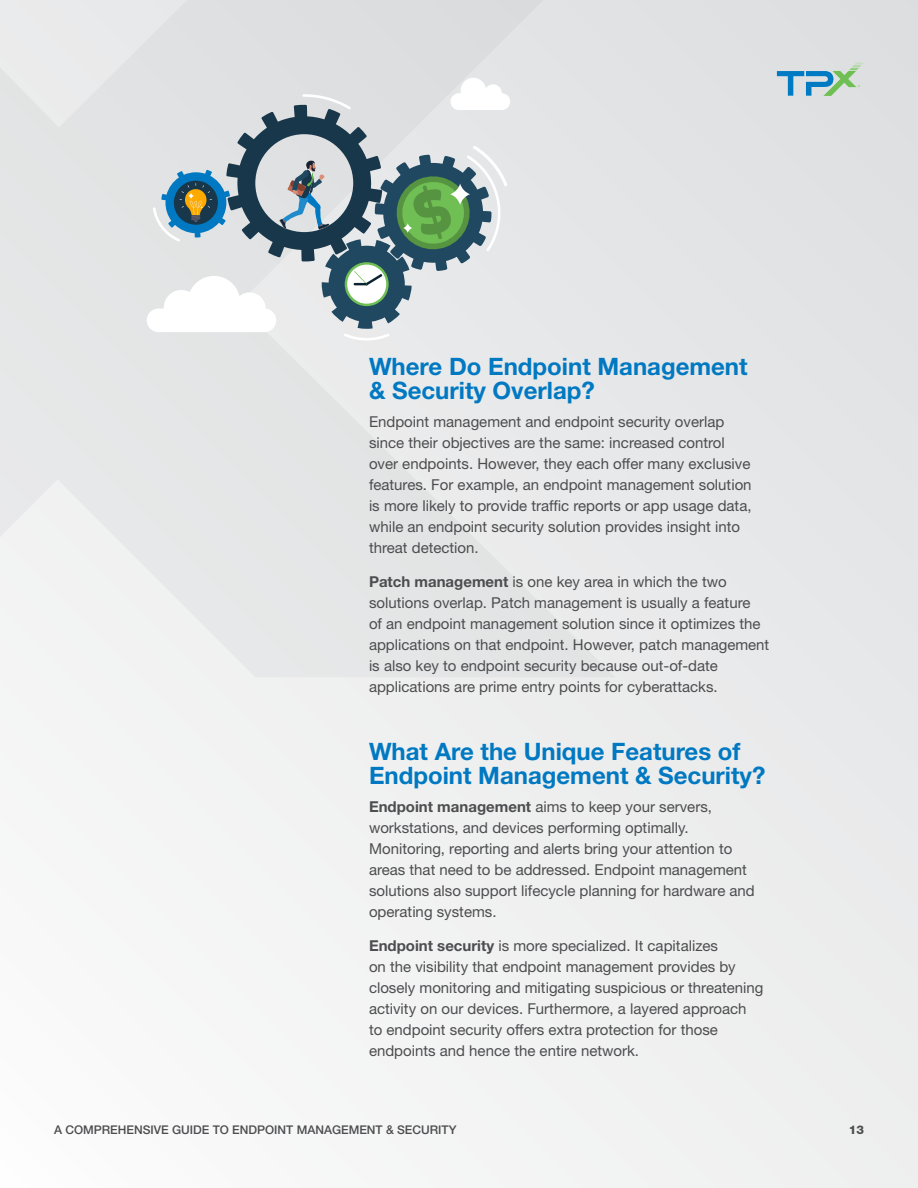
<style>
.page{position:relative;width:918px;height:1188px;background:#fff}
.page>*{position:absolute;margin:0;border:0;box-sizing:border-box;transform-origin:0 0}
.t1{font:700 24px/24px "Helvetica Neue LT Std";color:#0079c2}
.t2{font:15px/21px "Helvetica Neue LT Std";color:#4d4d4f}
.t3{font:500 12px "Helvetica Neue LT Std";color:#4d4d4f}
.t4{font:800 12px "Helvetica Neue LT Std";color:#4d4d4f}
.s1{font-weight:700}
</style>
<div class="page">
<div style="left:0;top:0;width:918px;height:1188px;background:linear-gradient(to right,#fafafa,#e5e6e7)"></div>
<svg style="left:0;top:0;width:616px;height:677px;fill:#e5e7e7"></svg>
<svg style="left:147px;top:78px;width:363px;height:263px"></svg>
<div style="left:755px;top:28px;width:128px;height:85px;background:#dfe0e1"></div>
<svg style="left:776px;top:62px;width:88px;height:34px"></svg>
<h1 class="t1" style="left:369px;top:354px;width:380px">Where Do Endpoint Management &amp; Security Overlap?</h1>
<p class="t2" style="left:369px;top:411px;width:384px">Endpoint management and endpoint security overlap since their objectives are the same: increased control over endpoints. However, they each offer many exclusive features. For example, an endpoint management solution is more likely to provide traffic reports or app usage data, while an endpoint security solution provides insight into threat detection.</p>
<p class="t2" style="left:369px;top:571px;width:402px"><span class="s1">Patch management</span> is one key area in which the two solutions overlap. Patch management is usually a feature<br>of an endpoint management solution since it optimizes the applications on that endpoint. However, patch management is also key to endpoint security because out-of-date applications are prime entry points for cyberattacks.</p>
<h1 class="t1" style="left:369px;top:739px;width:398px">What Are the Unique Features of<br>Endpoint Management &amp; Security?</h1>
<p class="t2" style="left:369px;top:795px;width:387px"><span class="s1">Endpoint management</span> aims to keep your servers, workstations, and devices performing optimally.<br>Monitoring, reporting and alerts bring your attention to areas that need to be addressed. Endpoint management solutions also support lifecycle planning for hardware and operating systems.</p>
<p class="t2" style="left:369px;top:935px;width:396px"><span class="s1">Endpoint security</span> is more specialized. It capitalizes<br>on the visibility that endpoint management provides by closely monitoring and mitigating suspicious or threatening activity on our devices. Furthermore, a layered approach to endpoint security offers extra protection for those endpoints and hence the entire network.</p>
<p class="t3" style="left:54px;top:1123px;width:404px">A COMPREHENSIVE GUIDE TO ENDPOINT MANAGEMENT &amp; SECURITY</p>
<p class="t4" style="left:849px;top:1123px;width:17px">13</p>
</div>
